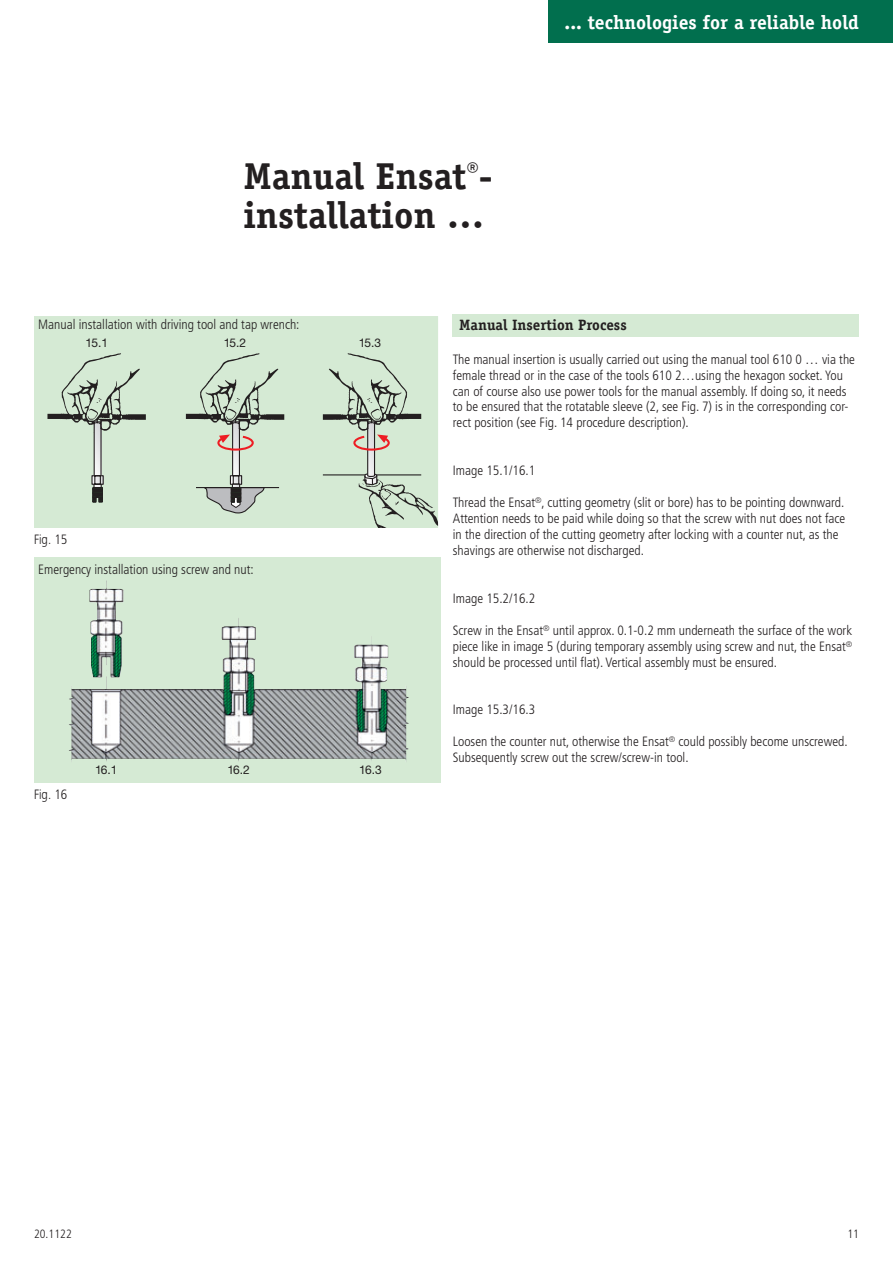
<style>
.page{position:relative;width:893px;height:1263px;background:#fff}
.page>*{position:absolute;margin:0;border:0;box-sizing:border-box;transform-origin:0 0}
.t1{font:700 37.5px/39px "Officina Serif";color:#231f20}
.t2{font:700 19.5px "Officina Serif";color:#fff}
.t3{font:700 15px "Officina Serif";color:#231f20}
.t4{font:300 condensed 13.5px/15.9px "Frutiger";color:#231f20}
.t5{font:300 13.5px "Frutiger CE";color:#231f20;scale:.85 1}
.t6{font:12px "Helvetica Neue";letter-spacing:-.075em;color:#231f20}
.t7{font:300 condensed 12px "Frutiger";letter-spacing:.005em;color:#231f20}
.s1{font-family:"Frutiger";font-stretch:condensed}
</style>
<div class="page">
<div style="left:549px;top:0;width:344px;height:43px;background:#016f4e"></div>
<svg style="left:34px;top:316px;width:405px;height:211px"></svg>
<div style="left:453px;top:315px;width:406px;height:22px;background:#d5ead4"></div>
<svg style="left:34px;top:557px;width:406px;height:225px;fill:#d5ead4"></svg>
<img style="left:69px;top:580px;width:170px;height:171px">
<h1 class="t1" style="left:243px;top:156px;width:251px">Manual Ensat<sup>®</sup>- installation …</h1>
<h2 class="t2" style="left:565px;top:10px;width:296px">... technologies for a reliable hold</h2>
<p class="t4" style="left:38px;top:317px;width:263px">Manual installation with driving tool and tap wrench:</p>
<p class="t6" style="left:86px;top:335px;width:24px">15.1</p>
<p class="t6" style="left:224px;top:335px;width:24px">15.2</p>
<p class="t6" style="left:359px;top:335px;width:24px">15.3</p>
<p class="t5" style="left:34px;top:531px;width:41px">Fig. <span class="s1">15</span></p>
<p class="t4" style="left:38px;top:561px;width:217px">Emergency installation using screw and nut:</p>
<p class="t5" style="left:34px;top:786px;width:41px">Fig. <span class="s1">16</span></p>
<p class="t6" style="left:95px;top:762px;width:24px">16.1</p>
<p class="t6" style="left:227px;top:762px;width:24px">16.2</p>
<p class="t6" style="left:359px;top:762px;width:24px">16.3</p>
<p class="t3" style="left:459px;top:315px;width:169px">Manual Insertion Process</p>
<p class="t4" style="left:453px;top:351px;width:404px">The manual insertion is usually carried out using the manual tool 610 0 … via the female thread or in the case of the tools 610 2…using the hexagon socket. You can of course also use power tools for the manual assembly. If doing so, it needs to be ensured that the rotatable sleeve (2, see Fig. 7) is in the corresponding cor&shy;rect position (see Fig. 14 procedure description).</p>
<p class="t4" style="left:453px;top:463px;width:84px">Image 15.1/16.1</p>
<p class="t4" style="left:453px;top:495px;width:394px">Thread the Ensat<sup>®</sup>, cutting geometry (slit or bore) has to be pointing downward.<br>Attention needs to be paid while doing so that the screw with nut does not face in the direction of the cutting geometry after locking with a counter nut, as the shavings are otherwise not discharged.</p>
<p class="t4" style="left:453px;top:590px;width:84px">Image 15.2/16.2</p>
<p class="t4" style="left:453px;top:622px;width:401px;text-align:justify">Screw in the Ensat<sup>®</sup> until approx. 0.1-0.2 mm underneath the surface of the work piece like in image 5 (during temporary assembly using screw and nut, the Ensat<sup>® </sup>should be processed until flat). Vertical assembly must be ensured.</p>
<p class="t4" style="left:453px;top:702px;width:84px">Image 15.3/16.3</p>
<p class="t4" style="left:453px;top:734px;width:396px">Loosen the counter nut, otherwise the Ensat<sup>®</sup> could possibly become unscrewed.<br>Subsequently screw out the screw/screw-in tool.</p>
<p class="t7" style="left:34px;top:1227px;width:39px">20.1122</p>
<p class="t7" style="left:847px;top:1227px;width:13px">11</p>
</div>
